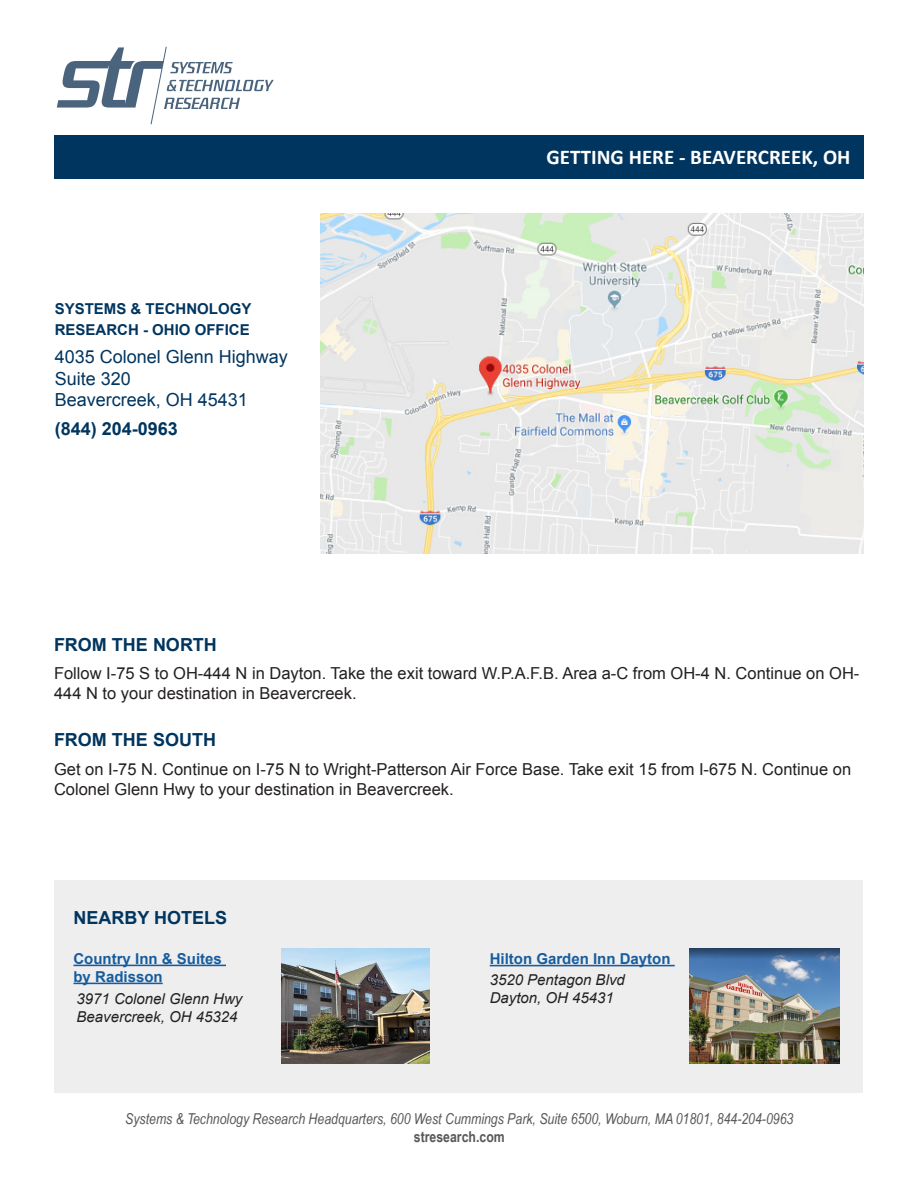
<style>
.page{position:relative;width:918px;height:1188px;background:#fff}
.page>*{position:absolute;margin:0;border:0;box-sizing:border-box;transform-origin:0 0}
.t1{font:700 21px "Calibri";color:#fff}
.t2{font:18px "Arial";color:#00355f}
.t3{font:700 18px "Arial";color:#00355f}
.t4{font:16.5px/19.8px "Arial";color:#231f20}
.t5{font:italic 15px "Arial Narrow";color:#57585a}
.t6{font:italic 15px/18px "Arial";color:#231f20}
.t7{font:700 15px/18px "Arial";color:#175d9e}
.t8{font:700 15px/21.6px "Arial";color:#00355f}
.t9{font:700 15px "Arial Narrow";color:#57585a}
</style>
<div class="page">
<svg style="left:57px;top:47px;width:217px;height:77px"></svg>
<div style="left:54px;top:880px;width:808px;height:213px;background:#eeeeef"></div>
<hr style="left:74px;top:965px;width:152px;height:1px;background:#175d9e">
<hr style="left:74px;top:983px;width:89px;height:1px;background:#175d9e">
<hr style="left:490px;top:965px;width:185px;height:1px;background:#175d9e">
<div style="left:54px;top:135px;width:810px;height:43px;background:#00355f"></div>
<img style="left:321px;top:214px;width:543px;height:340px">
<img style="left:281px;top:949px;width:148px;height:115px">
<img style="left:689px;top:949px;width:150px;height:115px">
<p class="t8" style="left:55px;top:298px;width:198px">SYSTEMS &amp; TECHNOLOGY<br>RESEARCH - OHIO OFFICE</p>
<p class="t2" style="left:55px;top:345px;width:235px">4035 Colonel Glenn Highway</p>
<p class="t2" style="left:55px;top:367px;width:78px">Suite 320</p>
<p class="t2" style="left:55px;top:388px;width:195px">Beavercreek, OH 45431</p>
<p class="t3" style="left:55px;top:417px;width:125px">(844) 204-0963</p>
<p class="t1" style="left:547px;top:144px;width:305px">GETTING HERE - BEAVERCREEK, OH</p>
<p class="t3" style="left:54px;top:632px;width:164px">FROM THE NORTH</p>
<p class="t4" style="left:54px;top:664px;width:807px">Follow I-75 S to OH-444 N in Dayton. Take the exit toward W.P.A.F.B. Area a-C from OH-4 N. Continue on OH-<br>444 N to your destination in Beavercreek.</p>
<p class="t3" style="left:54px;top:728px;width:163px">FROM THE SOUTH</p>
<p class="t4" style="left:54px;top:760px;width:799px">Get on I-75 N. Continue on I-75 N to Wright-Patterson Air Force Base. Take exit 15 from I-675 N. Continue on<br>Colonel Glenn Hwy to your destination in Beavercreek.</p>
<p class="t3" style="left:74px;top:906px;width:155px">NEARBY HOTELS</p>
<p class="t7" style="left:74px;top:950px;width:150px">Country Inn &amp; Suites by Radisson</p>
<p class="t6" style="left:76px;top:990px;width:167px">3971 Colonel Glenn Hwy<br>Beavercreek, OH 45324</p>
<p class="t7" style="left:490px;top:950px;width:182px">Hilton Garden Inn Dayton</p>
<p class="t6" style="left:490px;top:971px;width:137px">3520 Pentagon Blvd<br>Dayton, OH 45431</p>
<p class="t5" style="left:125px;top:1109px;width:670px">Systems &amp; Technology Research Headquarters, 600 West Cummings Park, Suite 6500, Woburn, MA 01801, 844-204-0963</p>
<p class="t9" style="left:414px;top:1126px;width:92px">stresearch.com</p>
</div>
